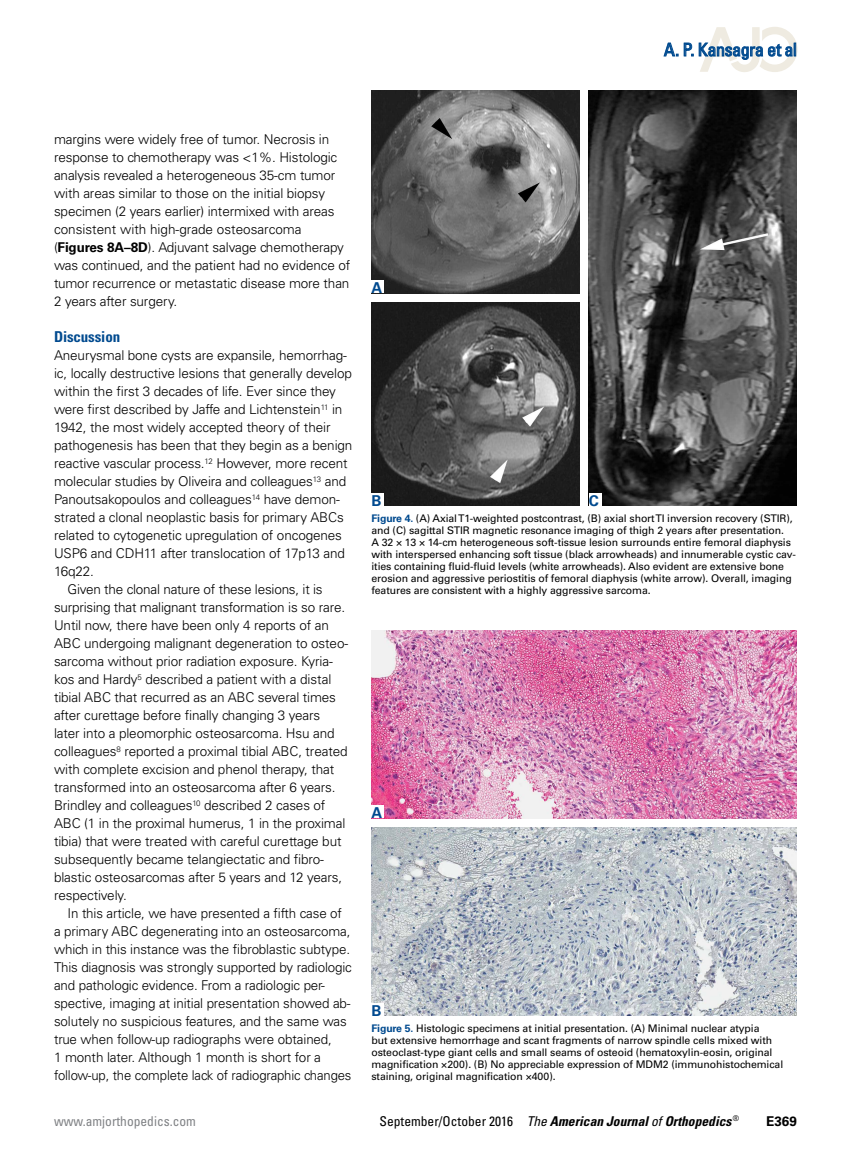
<style>
.page{position:relative;width:851px;height:1161px;background:#fff}
.page>*{position:absolute;margin:0;border:0;box-sizing:border-box;transform-origin:0 0}
.t1{font:condensed 18px "Univers LT Std";letter-spacing:-.02em;color:#004a8f}
.t2{font:700 condensed 15px "Univers LT Std";letter-spacing:-.01em;color:#004a8f}
.t3{font:700 15px "Univers LT Std";color:#004a8f}
.t4{font:300 13.5px/18px "Univers LT Std";letter-spacing:-.01em;color:#000}
.t5{font:italic 700 condensed 13.5px "Univers LT Std";color:#000}
.t6{font:condensed 13.5px "Univers LT Std";color:#808285}
.t7{font:700 13.5px "Univers LT Std";color:#000}
.t8{font:10.5px/12px "Univers LT Std";letter-spacing:-.01em;color:#000}
.s1{font-weight:700}
.s2{font-weight:700;color:#004a8f}
.s3{font-weight:400;font-style:normal}
.s4{font-weight:400}
</style>
<div class="page">
<svg style="left:663px;top:27px;width:134px;height:45px"></svg>
<img style="left:371px;top:302px;width:208px;height:204px">
<img style="left:371px;top:90px;width:208px;height:203px">
<img style="left:588px;top:90px;width:208px;height:416px">
<div style="left:371px;top:493px;width:13px;height:13px;background:#fff"></div>
<div style="left:371px;top:280px;width:13px;height:13px;background:#fff"></div>
<div style="left:588px;top:493px;width:13px;height:13px;background:#fff"></div>
<img style="left:371px;top:827px;width:425px;height:189px">
<img style="left:371px;top:630px;width:425px;height:188px">
<div style="left:371px;top:1003px;width:13px;height:13px;background:#fff"></div>
<div style="left:371px;top:806px;width:13px;height:12px;background:#fff"></div>
<h1 class="t1" style="left:664px;top:38px;width:134px">A. P. Kansagra et al</h1>
<p class="t4" style="left:54px;top:130px;width:298px">margins were widely free of tumor. Necrosis in response to chemotherapy was &lt;1%. Histologic analysis revealed a heterogeneous 35-cm tumor with areas similar to those on the initial biopsy specimen (2 years earlier) intermixed with areas consistent with high-grade osteosarcoma (<span class="s1">Figures 8A–8D</span>). Adjuvant salvage chemotherapy was continued, and the patient had no evidence of tumor recurrence or metastatic disease more than 2 years after surgery.</p>
<p class="t2" style="left:54px;top:327px;width:68px">Discussion</p>
<p class="t4" style="left:54px;top:346px;width:294px">Aneurysmal bone cysts are expansile, hemorrhag-</p>
<p class="t4" style="left:54px;top:364px;width:299px">ic, locally destructive lesions that generally develop</p>
<p class="t4" style="left:54px;top:382px;width:283px">within the first 3 decades of life. Ever since they</p>
<p class="t4" style="left:54px;top:400px;width:290px">were first described by Jaffe and Lichtenstein<sup>11</sup> in</p>
<p class="t4" style="left:54px;top:418px;width:278px">1942, the most widely accepted theory of their</p>
<p class="t4" style="left:54px;top:436px;width:300px">pathogenesis has been that they begin as a benign</p>
<p class="t4" style="left:54px;top:454px;width:295px">reactive vascular process.<sup>12</sup> However, more recent</p>
<p class="t4" style="left:54px;top:472px;width:294px">molecular studies by Oliveira and colleagues<sup>13</sup> and</p>
<p class="t4" style="left:54px;top:490px;width:287px">Panoutsakopoulos and colleagues<sup>14</sup> have demon-</p>
<p class="t4" style="left:54px;top:508px;width:291px">strated a clonal neoplastic basis for primary ABCs</p>
<p class="t4" style="left:54px;top:526px;width:289px">related to cytogenetic upregulation of oncogenes</p>
<p class="t4" style="left:54px;top:544px;width:292px">USP6 and CDH11 after translocation of 17p13 and</p>
<p class="t4" style="left:54px;top:562px;width:41px">16q22.</p>
<p class="t4" style="left:68px;top:580px;width:257px">Given the clonal nature of these lesions, it is</p>
<p class="t4" style="left:54px;top:598px;width:293px">surprising that malignant transformation is so rare.</p>
<p class="t4" style="left:54px;top:616px;width:276px">Until now, there have been only 4 reports of an</p>
<p class="t4" style="left:54px;top:634px;width:295px">ABC undergoing malignant degeneration to osteo-</p>
<p class="t4" style="left:54px;top:652px;width:280px">sarcoma without prior radiation exposure. Kyria-</p>
<p class="t4" style="left:54px;top:670px;width:279px">kos and Hardy<sup>5</sup> described a patient with a distal</p>
<p class="t4" style="left:54px;top:688px;width:283px">tibial ABC that recurred as an ABC several times</p>
<p class="t4" style="left:54px;top:706px;width:268px">after curettage before finally changing 3 years</p>
<p class="t4" style="left:54px;top:724px;width:282px">later into a pleomorphic osteosarcoma. Hsu and</p>
<p class="t4" style="left:54px;top:742px;width:295px">colleagues<sup>8</sup> reported a proximal tibial ABC, treated</p>
<p class="t4" style="left:54px;top:760px;width:282px">with complete excision and phenol therapy, that</p>
<p class="t4" style="left:54px;top:778px;width:283px">transformed into an osteosarcoma after 6 years.</p>
<p class="t4" style="left:54px;top:796px;width:273px">Brindley and colleagues<sup>10</sup> described 2 cases of</p>
<p class="t4" style="left:54px;top:814px;width:293px">ABC (1 in the proximal humerus, 1 in the proximal</p>
<p class="t4" style="left:54px;top:832px;width:289px">tibia) that were treated with careful curettage but</p>
<p class="t4" style="left:54px;top:850px;width:271px">subsequently became telangiectatic and fibro-</p>
<p class="t4" style="left:54px;top:868px;width:289px">blastic osteosarcomas after 5 years and 12 years,</p>
<p class="t4" style="left:54px;top:886px;width:74px">respectively.</p>
<p class="t4" style="left:68px;top:904px;width:276px">In this article, we have presented a fifth case of</p>
<p class="t4" style="left:54px;top:922px;width:298px">a primary ABC degenerating into an osteosarcoma,</p>
<p class="t4" style="left:54px;top:940px;width:297px">which in this instance was the fibroblastic subtype.</p>
<p class="t4" style="left:54px;top:958px;width:299px">This diagnosis was strongly supported by radiologic</p>
<p class="t4" style="left:54px;top:976px;width:272px">and pathologic evidence. From a radiologic per-</p>
<p class="t4" style="left:54px;top:994px;width:298px">spective, imaging at initial presentation showed ab-</p>
<p class="t4" style="left:54px;top:1012px;width:294px">solutely no suspicious features, and the same was</p>
<p class="t4" style="left:54px;top:1030px;width:279px">true when follow-up radiographs were obtained,</p>
<p class="t4" style="left:54px;top:1048px;width:268px">1 month later. Although 1 month is short for a</p>
<p class="t4" style="left:54px;top:1066px;width:299px">follow-up, the complete lack of radiographic changes</p>
<p class="t3" style="left:371px;top:279px;width:12px">A</p>
<p class="t3" style="left:371px;top:491px;width:12px">B</p>
<p class="t3" style="left:588px;top:491px;width:12px">C</p>
<p class="t8" style="left:371px;top:512px;width:426px"><span class="s2">Figure 4.</span> (A) Axial T1-weighted postcontrast, (B) axial short TI inversion recovery (STIR), and (C) sagittal STIR magnetic resonance imaging of thigh 2 years after presentation.<br>A 32 × 13 × 14-cm heterogeneous soft-tissue lesion surrounds entire femoral diaphysis with interspersed enhancing soft tissue (black arrowheads) and innumerable cystic cav&shy;ities containing fluid-fluid levels (white arrowheads). Also evident are extensive bone erosion and aggressive periostitis of femoral diaphysis (white arrow). Overall, imaging features are consistent with a highly aggressive sarcoma.</p>
<p class="t3" style="left:371px;top:804px;width:12px">A</p>
<p class="t3" style="left:371px;top:1001px;width:12px">B</p>
<p class="t8" style="left:371px;top:1022px;width:413px"><span class="s2">Figure 5.</span> Histologic specimens at initial presentation. (A) Minimal nuclear atypia<br>but extensive hemorrhage and scant fragments of narrow spindle cells mixed with osteoclast-type giant cells and small seams of osteoid (hematoxylin-eosin, original magnification ×200). (B) No appreciable expression of MDM2 (immunohistochemical staining, original magnification ×400).</p>
<p class="t6" style="left:54px;top:1112px;width:143px">www.amjorthopedics.com</p>
<p class="t5" style="left:379px;top:1113px;width:361px"><span class="s3">September/October 2016</span> <span class="s4">The</span> American Journal <span class="s4">of</span> Orthopedics <sup>®</sup></p>
<p class="t7" style="left:766px;top:1113px;width:32px">E369</p>
</div>
